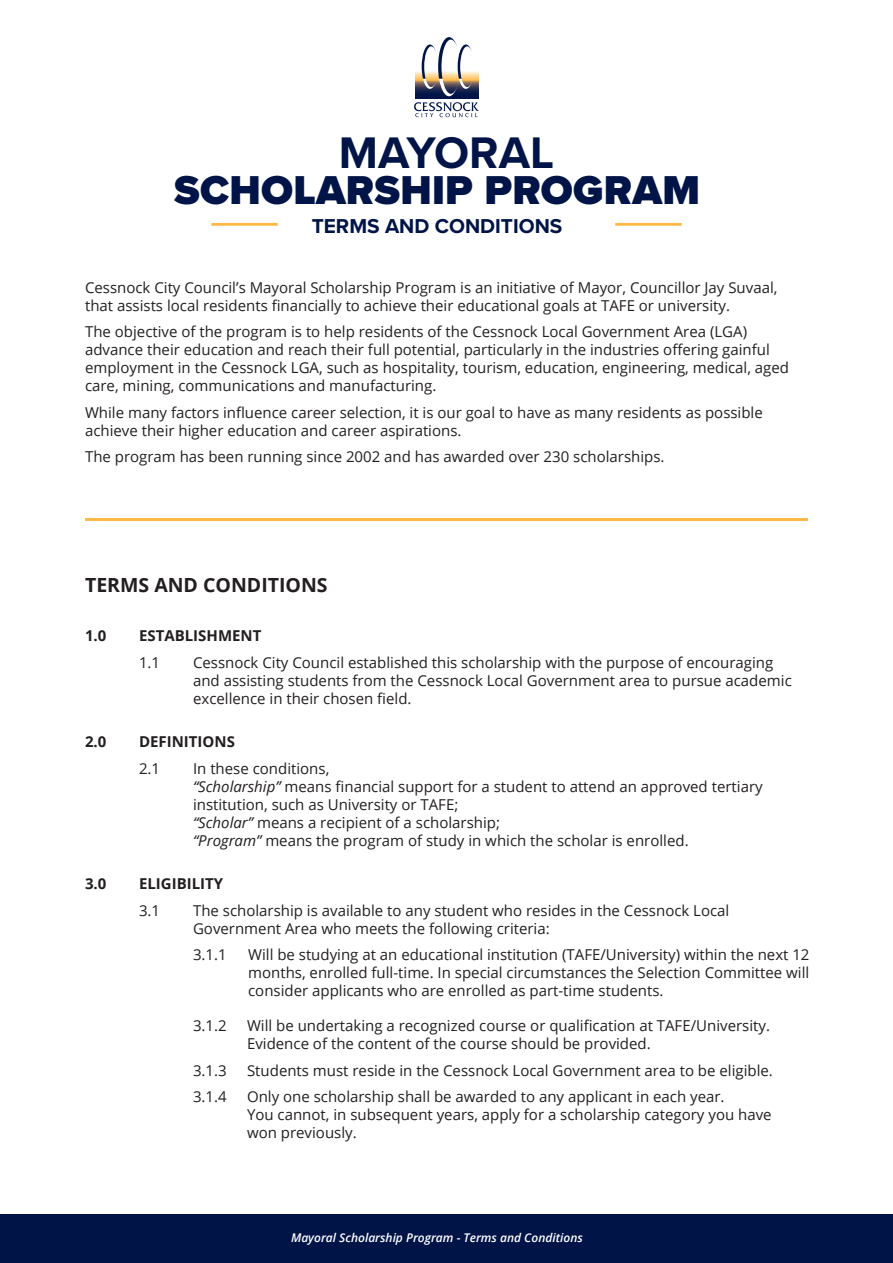
<style>
.page{position:relative;width:893px;height:1263px;background:#fff}
.page>*{position:absolute;margin:0;border:0;box-sizing:border-box;transform-origin:0 0}
.t1{font:700 45.9px "Proxima Nova";color:#001447}
.t2{font:900 41.85px "Proxima Nova";letter-spacing:.005em;color:#001447}
.t3{font:700 20.85px "Proxima Nova";color:#001447}
.t4{font:700 19.5px "Open Sans";color:#231f20}
.t5{font:15px/18px "Open Sans";color:#231f20}
.t6{font:700 15px "Open Sans";color:#231f20}
.t7{font:italic 600 12px "Open Sans";color:#fff}
.s1{font-style:italic}
</style>
<div class="page">
<hr style="left:85px;top:518px;width:723px;height:3px;background:#fdb945">
<hr style="left:211px;top:223px;width:67px;height:3px;background:#fdb945">
<hr style="left:615px;top:223px;width:67px;height:3px;background:#fdb945">
<svg style="left:415px;top:71px;width:63px;height:27px"></svg>
<svg style="left:414px;top:102px;width:65px;height:15px"></svg>
<svg style="left:422px;top:37px;width:50px;height:59px"></svg>
<div style="left:0;top:1215px;width:893px;height:48px;background:#001447"></div>
<p class="t1" style="left:339px;top:118px;width:217px">MAYORAL</p>
<p class="t2" style="left:174px;top:159px;width:527px">SCHOLARSHIP PROGRAM</p>
<p class="t3" style="left:312px;top:211px;width:252px">TERMS AND CONDITIONS</p>
<p class="t5" style="left:85px;top:278px;width:694px">Cessnock City Council’s Mayoral Scholarship Program is an initiative of Mayor, Councillor Jay Suvaal, that assists local residents financially to achieve their educational goals at TAFE or university.</p>
<p class="t5" style="left:85px;top:322px;width:705px">The objective of the program is to help residents of the Cessnock Local Government Area (LGA) advance their education and reach their full potential, particularly in the industries offering gainful employment in the Cessnock LGA, such as hospitality, tourism, education, engineering, medical, aged care, mining, communications and manufacturing.</p>
<p class="t5" style="left:85px;top:403px;width:679px">While many factors influence career selection, it is our goal to have as many residents as possible achieve their higher education and career aspirations.</p>
<p class="t5" style="left:85px;top:447px;width:581px">The program has been running since 2002 and has awarded over 230 scholarships.</p>
<p class="t4" style="left:85px;top:571px;width:244px">TERMS AND CONDITIONS</p>
<p class="t6" style="left:85px;top:625px;width:23px">1.0</p>
<p class="t6" style="left:139px;top:625px;width:124px">ESTABLISHMENT</p>
<p class="t5" style="left:139px;top:653px;width:23px">1.1</p>
<p class="t5" style="left:193px;top:653px;width:600px">Cessnock City Council established this scholarship with the purpose of encouraging and assisting students from the Cessnock Local Government area to pursue academic excellence in their chosen field.</p>
<p class="t6" style="left:85px;top:731px;width:23px">2.0</p>
<p class="t6" style="left:139px;top:731px;width:97px">DEFINITIONS</p>
<p class="t5" style="left:139px;top:759px;width:23px">2.1</p>
<p class="t5" style="left:193px;top:759px;width:571px">In these conditions,<br><span class="s1">“Scholarship”</span> means financial support for a student to attend an approved tertiary institution, such as University or TAFE;</p>
<p class="t5" style="left:193px;top:813px;width:308px"><span class="s1">“Scholar”</span> means a recipient of a scholarship;</p>
<p class="t5" style="left:193px;top:831px;width:497px"><span class="s1">“Program”</span> means the program of study in which the scholar is enrolled.</p>
<p class="t6" style="left:85px;top:873px;width:23px">3.0</p>
<p class="t6" style="left:139px;top:873px;width:86px">ELIGIBILITY</p>
<p class="t5" style="left:139px;top:901px;width:23px">3.1</p>
<p class="t5" style="left:193px;top:901px;width:538px">The scholarship is available to any student who resides in the Cessnock Local<br>Government Area who meets the following criteria:</p>
<p class="t5" style="left:193px;top:945px;width:35px">3.1.1</p>
<p class="t5" style="left:248px;top:945px;width:563px;text-align:justify">Will be studying at an educational institution (TAFE/University) within the next 12 months, enrolled full-time. In special circumstances the Selection Committee will consider applicants who are enrolled as part-time students.</p>
<p class="t5" style="left:193px;top:1016px;width:35px">3.1.2</p>
<p class="t5" style="left:247px;top:1016px;width:524px">Will be undertaking a recognized course or qualification at TAFE/University.<br>Evidence of the content of the course should be provided.</p>
<p class="t5" style="left:193px;top:1061px;width:35px">3.1.3</p>
<p class="t5" style="left:247px;top:1061px;width:527px">Students must reside in the Cessnock Local Government area to be eligible.</p>
<p class="t5" style="left:193px;top:1087px;width:35px">3.1.4</p>
<p class="t5" style="left:247px;top:1087px;width:526px">Only one scholarship shall be awarded to any applicant in each year.<br>You cannot, in subsequent years, apply for a scholarship category you have won previously.</p>
<p class="t7" style="left:291px;top:1229px;width:293px">Mayoral Scholarship Program - Terms and Conditions</p>
</div>
